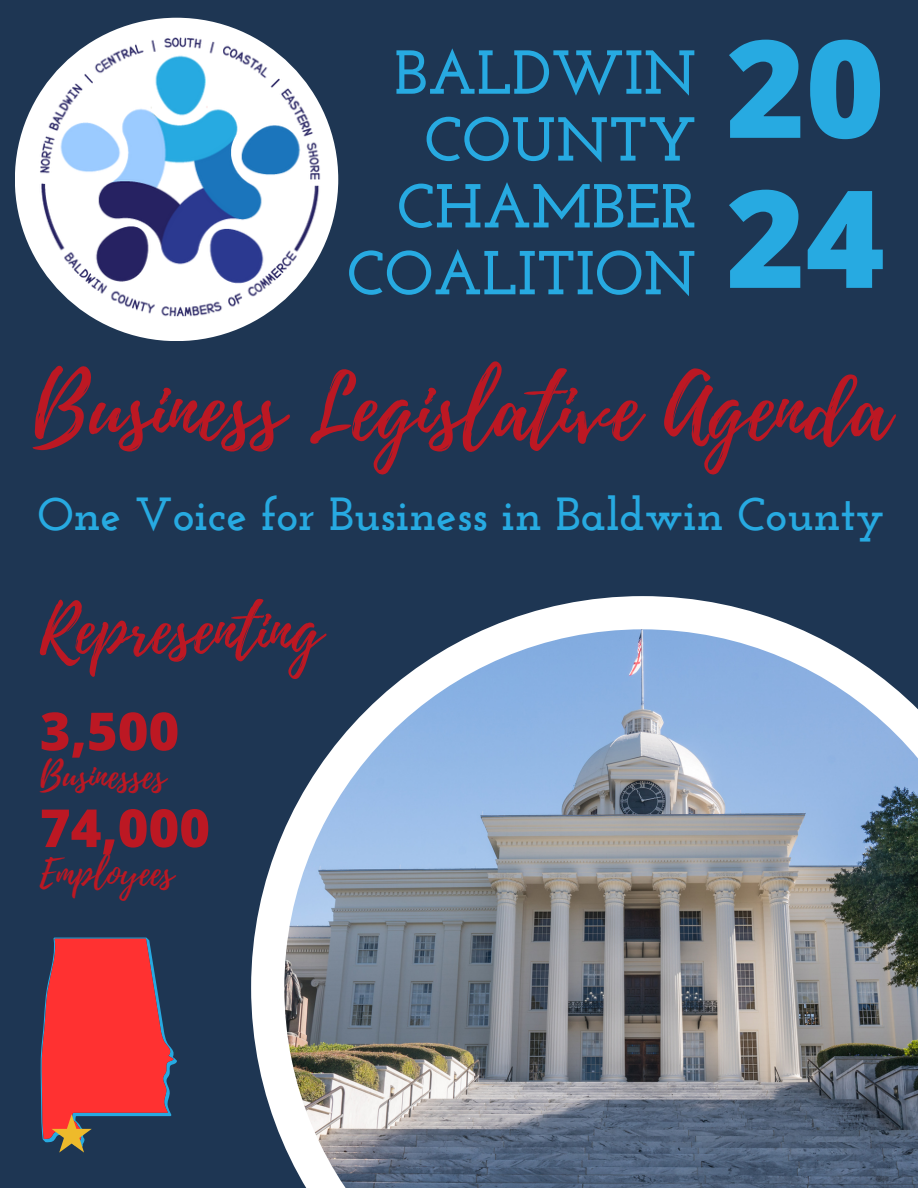
<style>
.page{position:relative;width:918px;height:1188px;background:#1e3653}
.page>*{position:absolute;margin:0;border:0;box-sizing:border-box;transform-origin:0 0}
.t1{font:800 135.6px/150px "Open Sans";color:#27aae1}
.t2{font:87.9px "Playlist Script";color:#bc1823}
.t3{font:66.3px "Playlist Script";color:#bc1823}
.t4{font:700 61.95px/66.9px "Josefin Slab";color:#27aae1;text-align:right}
.t5{font:800 52.65px "Open Sans";color:#bc1823}
.t6{font:700 46.2px "Josefin Slab";color:#27aae1}
.t7{font:36.15px "Playlist Script";color:#bc1823}
.t8{font:36px "Playlist Script";color:#bc1823}
</style>
<div class="page">
<svg style="left:251px;top:596px;width:549px;height:549px"></svg>
<img style="left:284px;top:629px;width:634px;height:559px">
<img style="left:15px;top:17px;width:324px;height:324px">
<svg style="left:41px;top:938px;width:136px;height:215px"></svg>
<p class="t4" style="left:347px;top:45px;width:351px">BALDWIN<br>COUNTY<br>CHAMBER<br>COALITION</p>
<h1 class="t1" style="left:726px;top:10px;width:160px">20<br>24</h1>
<h3 class="t2" style="left:33px;top:347px;width:858px">Business Legislative Agenda</h3>
<h2 class="t6" style="left:38px;top:495px;width:848px">One Voice for Business in Baldwin County</h2>
<p class="t3" style="left:40px;top:583px;width:283px">Representing</p>
<h5 class="t5" style="left:40px;top:694px;width:141px">3,500</h5>
<h4 class="t8" style="left:40px;top:751px;width:127px">Businesses</h4>
<p class="t5" style="left:40px;top:791px;width:172px">74,000</p>
<p class="t7" style="left:40px;top:847px;width:135px">Employees</p>
</div>
